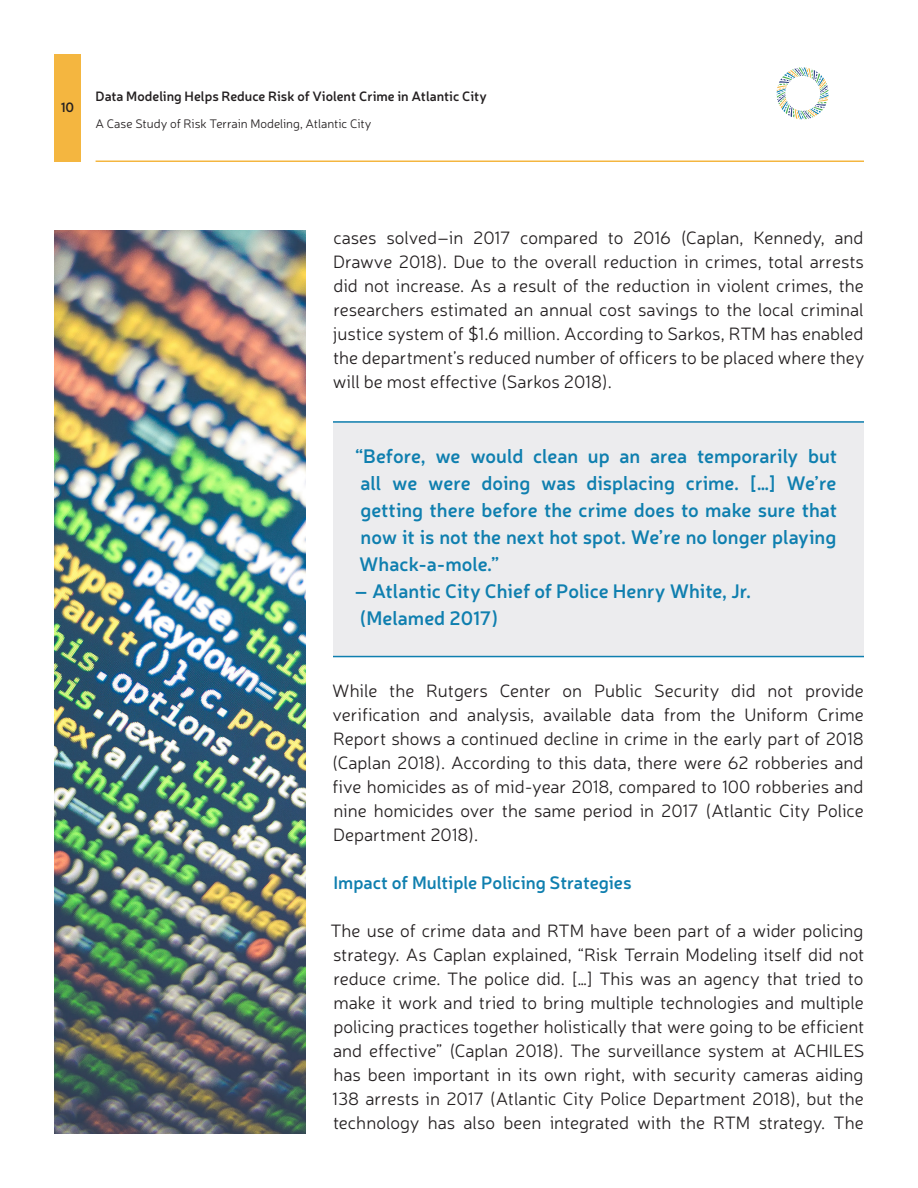
<style>
.page{position:relative;width:918px;height:1188px;background:#fff}
.page>*{position:absolute;margin:0;border:0;box-sizing:border-box;transform-origin:0 0}
.t1{font:600 19.5px/27px "Neris";color:#0f7faf;text-align:justify}
.t2{font:300 18px/24px "Neris";color:#231f20;text-align:justify}
.t3{font:600 18px "Neris";color:#0f7faf}
.t4{font:600 13.5px "Neris";color:#231f20}
.t5{font:300 12.45px "Neris";color:#231f20}
</style>
<div class="page">
<div style="left:54px;top:54px;width:27px;height:108px;background:#f4b640"></div>
<hr style="left:96px;top:160px;width:768px;height:2px;background:#f4b640">
<svg style="left:777px;top:68px;width:52px;height:52px"></svg>
<div style="left:333px;top:421px;width:531px;height:235px;background:#ececee"></div>
<hr style="left:333px;top:421px;width:531px;height:2px;background:#0f7faf">
<hr style="left:333px;top:656px;width:531px;height:1px;background:#0f7faf">
<img style="left:54px;top:230px;width:252px;height:904px">
<p class="t4" style="left:61px;top:98px;width:15px">10</p>
<p class="t4" style="left:96px;top:87px;width:393px">Data Modeling Helps Reduce Risk of Violent Crime in Atlantic City</p>
<p class="t5" style="left:96px;top:116px;width:278px">A Case Study of Risk Terrain Modeling, Atlantic City</p>
<p class="t2" style="left:333px;top:225px;width:533px">cases solved–in 2017 compared to 2016 (Caplan, Kennedy, and Drawve 2018). Due to the overall reduction in crimes, total arrests did not increase. As a result of the reduction in violent crimes, the researchers estimated an annual cost savings to the local criminal justice system of $1.6 million. According to Sarkos, RTM has enabled the department’s reduced number of officers to be placed where they will be most effective (Sarkos 2018).</p>
<p class="t1" style="left:355px;top:442px;width:484px">“Before, we would clean up an area temporarily but all we were doing was displacing crime. […] We’re getting there before the crime does to make sure that now it is not the next hot spot. We’re no longer playing Whack-a-mole.”</p>
<p class="t1" style="left:355px;top:577px;width:398px">– Atlantic City Chief of Police Henry White, Jr.</p>
<p class="t1" style="left:359px;top:604px;width:141px">(Melamed 2017)</p>
<p class="t2" style="left:332px;top:678px;width:533px">While the Rutgers Center on Public Security did not provide verification and analysis, available data from the Uniform Crime Report shows a continued decline in crime in the early part of 2018 (Caplan 2018). According to this data, there were 62 robberies and five homicides as of mid-year 2018, compared to 100 robberies and nine homicides over the same period in 2017 (Atlantic City Police Department 2018).</p>
<p class="t3" style="left:333px;top:870px;width:300px">Impact of Multiple Policing Strategies</p>
<p class="t2" style="left:330px;top:918px;width:536px">The use of crime data and RTM have been part of a wider policing strategy. As Caplan explained, “Risk Terrain Modeling itself did not reduce crime. The police did. […] This was an agency that tried to make it work and tried to bring multiple technologies and multiple policing practices together holistically that were going to be efficient and effective” (Caplan 2018). The surveillance system at ACHILES has been important in its own right, with security cameras aiding 138 arrests in 2017 (Atlantic City Police Department 2018), but the technology has also been integrated with the RTM strategy. The</p>
</div>
